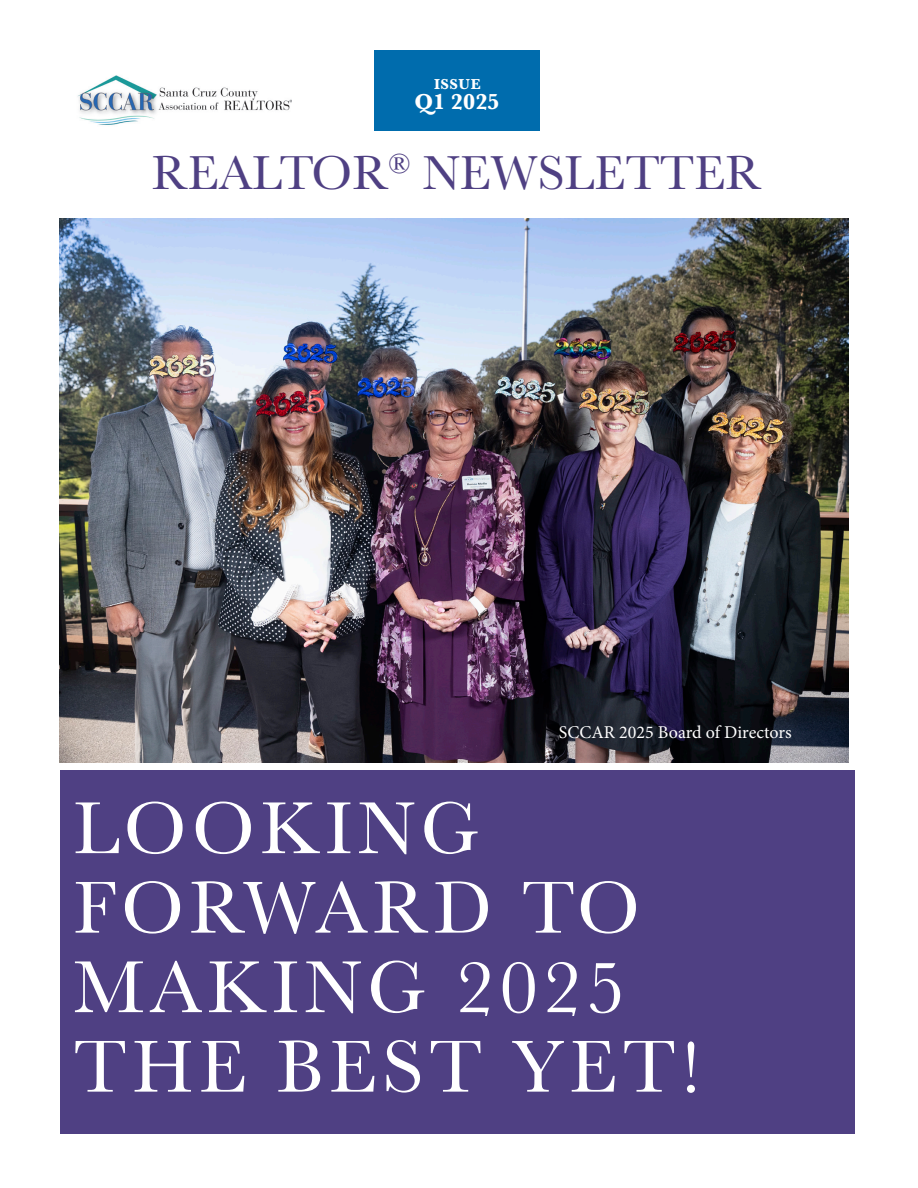
<style>
.page{position:relative;width:918px;height:1188px;background:#fff}
.page>*{position:absolute;margin:0;border:0;box-sizing:border-box;transform-origin:0 0}
.t1{font:76.5px/79.5px "Baskerville";letter-spacing:.07em;color:#fff}
.t2{font:49.5px "Baskerville";color:#4f4083}
.t3{font:700 22.5px "Baskerville";color:#fff}
.t4{font:18px "Minion Pro";color:#fff}
.t5{font:700 15px "Baskerville";letter-spacing:.035em;color:#fff}
</style>
<div class="page">
<div style="left:374px;top:50px;width:166px;height:81px;background:#006cad"></div>
<img style="left:60px;top:218px;width:788px;height:544px">
<div style="left:60px;top:771px;width:795px;height:363px;background:#4f4083"></div>
<img style="left:77px;top:75px;width:215px;height:50px">
<p class="t5" style="left:434px;top:73px;width:48px">ISSUE</p>
<p class="t3" style="left:414px;top:86px;width:87px">Q1 2025</p>
<p class="t2" style="left:152px;top:142px;width:611px">REALTOR<sup>®</sup> NEWSLETTER</p>
<p class="t4" style="left:559px;top:720px;width:234px">SCCAR 2025 Board of Directors</p>
<p class="t1" style="left:73px;top:790px;width:628px">LOOKING<br>FORWARD TO<br>MAKING 2025<br>THE BEST YET!</p>
</div>
